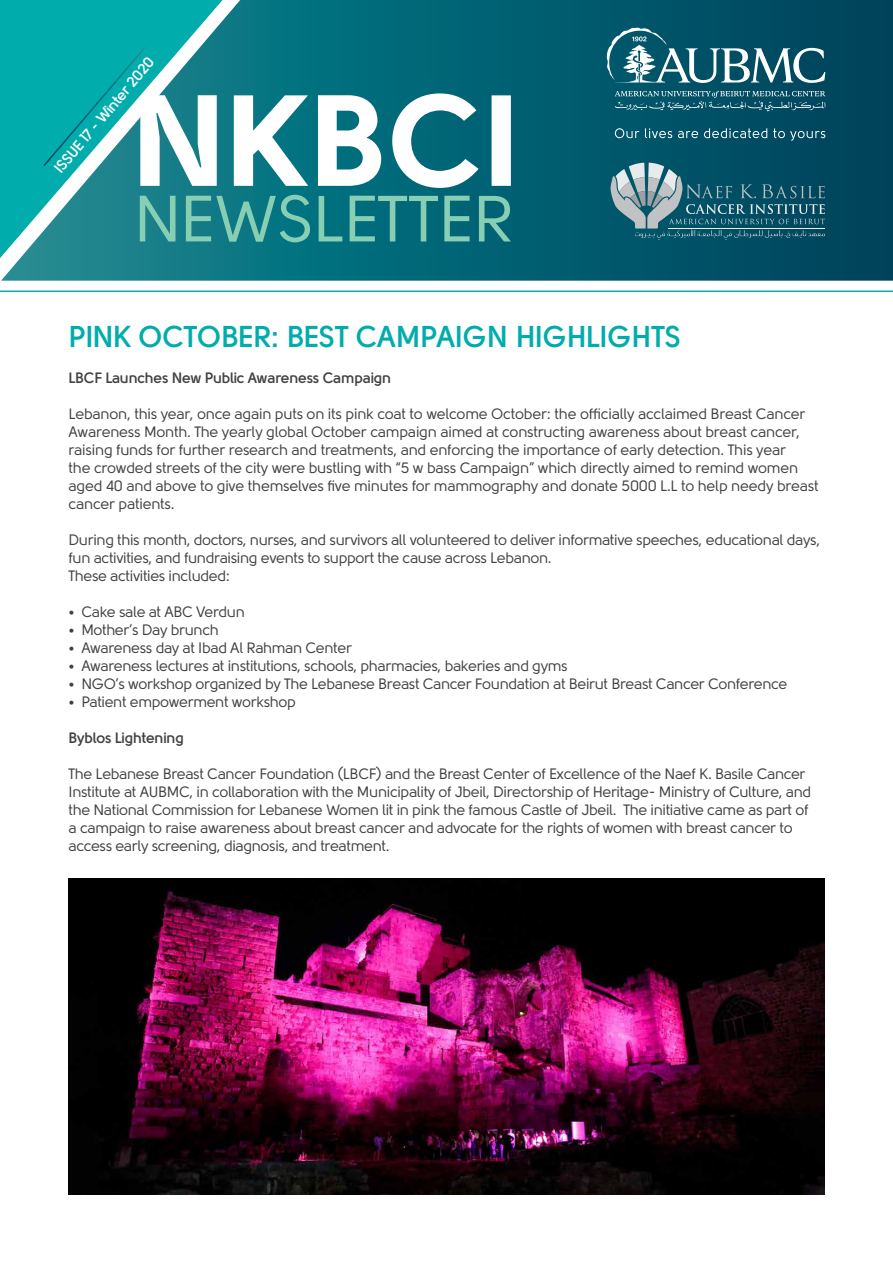
<style>
.page{position:relative;width:893px;height:1263px;background:#fff}
.page>*{position:absolute;margin:0;border:0;box-sizing:border-box;transform-origin:0 0}
.t1{font:700 30px "Solomon";letter-spacing:-.01em;color:#00adac}
.t2{font:15px/18px "Solomon";letter-spacing:-.02em;color:#414042}
.t3{font:700 15px "Solomon";letter-spacing:-.02em;color:#414042}
.t4{font:700 15px "Solomon";color:#fff}
</style>
<div class="page">
<svg style="left:1px;top:0;width:892px;height:281px"></svg>
<svg style="left:223px;top:195px;width:288px;height:47px"></svg>
<svg style="left:606px;top:27px;width:219px;height:84px"></svg>
<svg style="left:615px;top:128px;width:24px;height:10px"></svg>
<svg style="left:645px;top:128px;width:53px;height:10px"></svg>
<svg style="left:704px;top:128px;width:63px;height:10px"></svg>
<svg style="left:773px;top:128px;width:52px;height:13px"></svg>
<svg style="left:0;top:0;width:223px;height:258px;fill:#00adac"></svg>
<svg style="left:42px;top:45px;width:469px;height:143px"></svg>
<hr style="left:0;top:291px;width:893px;height:1px;background:#00acac">
<svg style="left:610px;top:163px;width:215px;height:77px"></svg>
<hr style="left:669px;top:228px;width:156px;height:1px;background:#ededee">
<img style="left:68px;top:878px;width:757px;height:317px">
<p class="t4" style="left:51px;top:165px;width:148px;rotate:-50deg">ISSUE 17 - Winter 2020</p>
<h1 class="t1" style="left:69px;top:319px;width:614px">PINK OCTOBER: BEST CAMPAIGN HIGHLIGHTS</h1>
<p class="t3" style="left:69px;top:369px;width:324px">LBCF Launches New Public Awareness Campaign</p>
<p class="t2" style="left:69px;top:405px;width:751px">Lebanon, this year, once again puts on its pink coat to welcome October: the officially acclaimed Breast Cancer Awareness Month. The yearly global October campaign aimed at constructing awareness about breast cancer, raising funds for further research and treatments, and enforcing the importance of early detection. This year<br>the crowded streets of the city were bustling with “5 w bass Campaign” which directly aimed to remind women aged 40 and above to give themselves five minutes for mammography and donate 5000 L.L to help needy breast cancer patients.</p>
<p class="t2" style="left:69px;top:531px;width:753px">During this month, doctors, nurses, and survivors all volunteered to deliver informative speeches, educational days, fun activities, and fundraising events to support the cause across Lebanon.<br>These activities included:</p>
<p class="t2" style="left:69px;top:603px;width:178px">• Cake sale at ABC Verdun</p>
<p class="t2" style="left:69px;top:621px;width:152px">• Mother’s Day brunch</p>
<p class="t2" style="left:69px;top:639px;width:285px">• Awareness day at Ibad Al Rahman Center</p>
<p class="t2" style="left:69px;top:657px;width:501px">• Awareness lectures at institutions, schools, pharmacies, bakeries and gyms</p>
<p class="t2" style="left:69px;top:675px;width:720px">• NGO’s workshop organized by The Lebanese Breast Cancer Foundation at Beirut Breast Cancer Conference</p>
<p class="t2" style="left:69px;top:693px;width:229px">• Patient empowerment workshop</p>
<p class="t3" style="left:69px;top:729px;width:117px">Byblos Lightening</p>
<p class="t2" style="left:69px;top:765px;width:744px">The Lebanese Breast Cancer Foundation (LBCF) and the Breast Center of Excellence of the Naef K. Basile Cancer Institute at AUBMC, in collaboration with the Municipality of Jbeil, Directorship of Heritage- Ministry of Culture, and the National Commission for Lebanese Women lit in pink the famous Castle of Jbeil. The initiative came as part of a campaign to raise awareness about breast cancer and advocate for the rights of women with breast cancer to access early screening, diagnosis, and treatment.</p>
</div>
